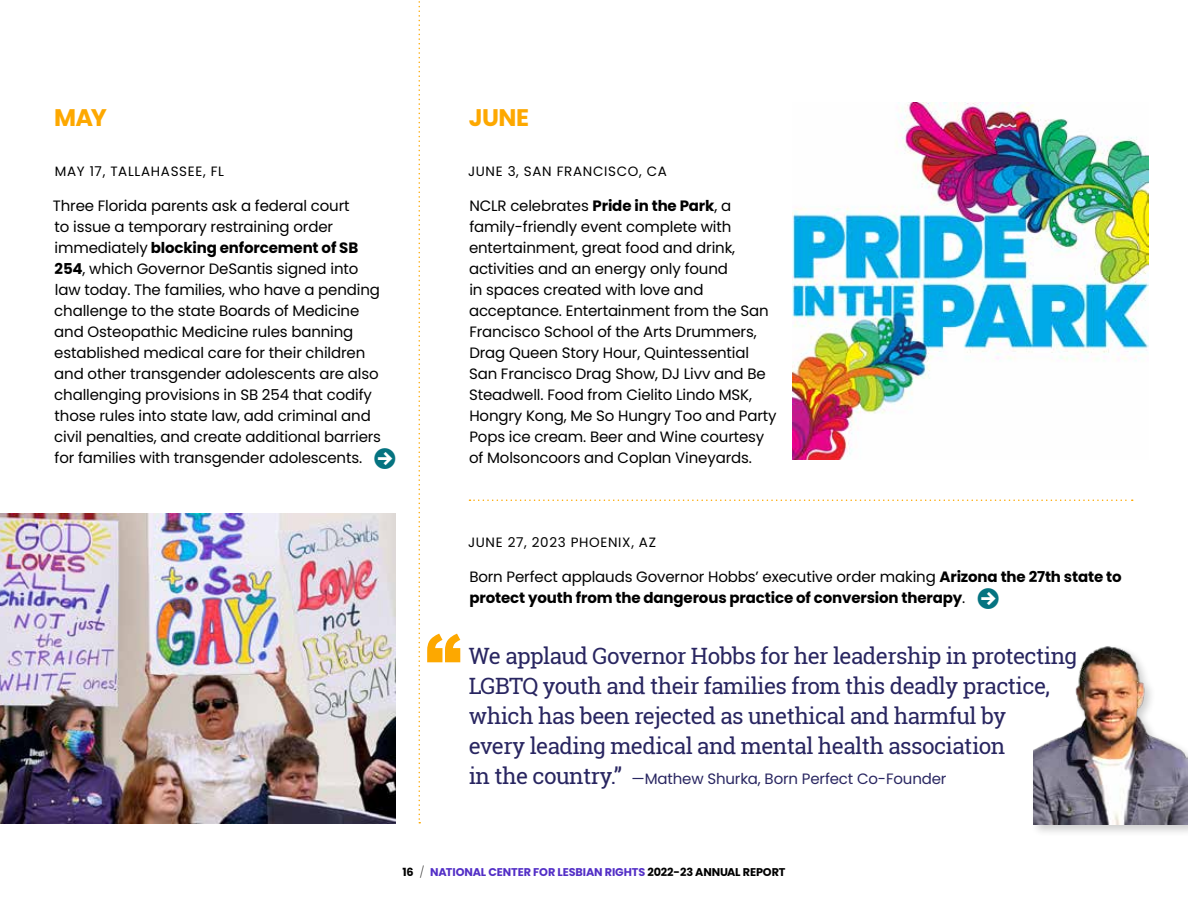
<style>
.page{position:relative;width:1188px;height:918px;background:#fff}
.page>*{position:absolute;margin:0;border:0;box-sizing:border-box;transform-origin:0 0}
.t1{font:900 72px "Arial";color:#fda800}
.t2{font:700 24px "Poppins";letter-spacing:-.02em;color:#fda800}
.t3{font:22.5px/30px "Roboto Slab";letter-spacing:-.025em;color:#292661}
.t4{font:15px/21px "Poppins";letter-spacing:-.01em;color:#000}
.t5{font:700 15px/21px "Poppins";letter-spacing:-.01em;color:#000}
.t6{font:15px "Poppins";letter-spacing:-.01em;color:#292661}
.t7{font:13.5px "Poppins";letter-spacing:.05em;color:#000}
.t8{font:700 11.25px "Poppins";letter-spacing:-.01em;color:#532fc6}
.s1{font-weight:700}
.s2{font-weight:400}
.s3{font-family:"Roboto Slab";font-size:22.5px}
.s4{color:#000}
.s5{font-weight:200;color:#000}
</style>
<div class="page">
<img style="left:0;top:513px;width:396px;height:311px">
<img style="left:792px;top:103px;width:356px;height:356px">
<div style="left:1030px;top:643px;width:158px;height:194px;background:#000;opacity:.2"></div>
<img style="left:1034px;top:643px;width:154px;height:181px">
<svg style="left:469px;top:500px;width:664px;height:1px"></svg>
<svg style="left:418px;top:1px;width:2px;height:823px"></svg>
<h2 class="t2" style="left:54px;top:104px;width:55px">MAY</h2>
<h2 class="t2" style="left:469px;top:104px;width:62px">JUNE</h2>
<p class="t7" style="left:55px;top:164px;width:171px">MAY 17, TALLAHASSEE, FL</p>
<p class="t4" style="left:53px;top:195px;width:330px">Three Florida parents ask a federal court<br>to issue a temporary restraining order immediately <span class="s1">blocking enforcement of SB 254</span>, which Governor DeSantis signed into law today. The families, who have a pending challenge to the state Boards of Medicine and Osteopathic Medicine rules banning established medical care for their children and other transgender adolescents are also challenging provisions in SB 254 that codify those rules into state law, add criminal and civil penalties, and create additional barriers for families with transgender adolescents.</p>
<p class="t7" style="left:468px;top:164px;width:200px">JUNE 3, SAN FRANCISCO, CA</p>
<p class="t4" style="left:469px;top:195px;width:309px">NCLR celebrates <span class="s1">Pride in the Park</span>, a family-friendly event complete with entertainment, great food and drink, activities and an energy only found<br>in spaces created with love and acceptance. Entertainment from the San Francisco School of the Arts Drummers, Drag Queen Story Hour, Quintessential San Francisco Drag Show, DJ Livv and Be Steadwell. Food from Cielito Lindo MSK, Hongry Kong, Me So Hungry Too and Party Pops ice cream. Beer and Wine courtesy of Molsoncoors and Coplan Vineyards.</p>
<h1 class="t1" style="left:425px;top:608px;width:37px">“</h1>
<p class="t7" style="left:468px;top:535px;width:190px">JUNE 27, 2023 PHOENIX, AZ</p>
<p class="t5" style="left:469px;top:566px;width:654px"><span class="s2">Born Perfect applauds Governor Hobbs’ executive order making</span> Arizona the 27th state to protect youth from the dangerous practice of conversion therapy<span class="s2">.</span></p>
<h3 class="t3" style="left:469px;top:641px;width:610px">We applaud Governor Hobbs for her leadership in protecting LGBTQ youth and their families from this deadly practice, which has been rejected as unethical and harmful by<br>every leading medical and mental health association</h3>
<p class="t6" style="left:469px;top:770px;width:479px"><span class="s3">in the country.”</span> —Mathew Shurka, Born Perfect Co-Founder</p>
<p class="t8" style="left:402px;top:865px;width:385px"><span class="s4">16</span> <span class="s5">/</span> NATIONAL CENTER FOR LESBIAN RIGHTS <span class="s4">2022-23 ANNUAL REPORT</span></p>
</div>
